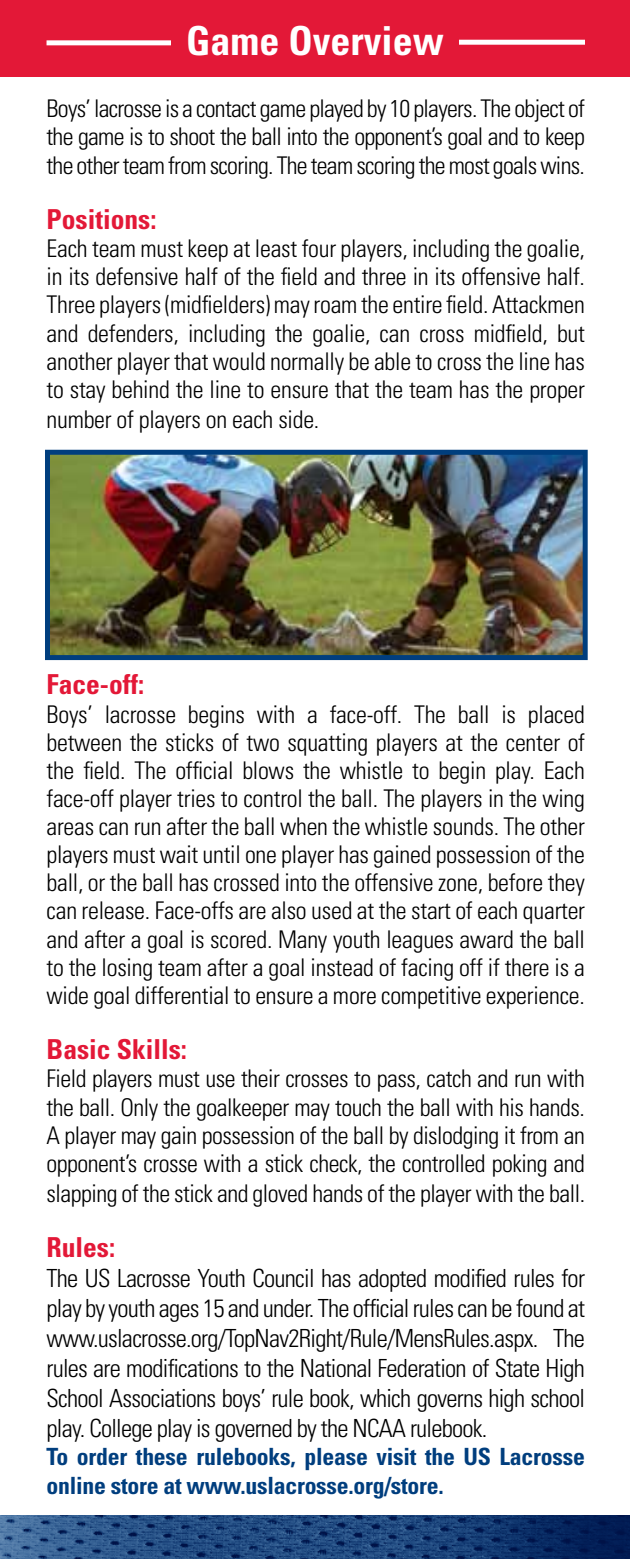
<style>
.page{position:relative;width:630px;height:1559px;background:#fff}
.page>*{position:absolute;margin:0;border:0;box-sizing:border-box;transform-origin:0 0}
.t1{font:700 condensed 40px "Univers";color:#fff}
.t2{font:700 condensed 27.5px "Univers";color:#e31837}
.t3{font:300 condensed 25px/30px "Univers";letter-spacing:-.03em;color:#000;text-align:justify}
.t4{font:300 condensed 24.5px/28.2px "Univers";letter-spacing:-.015em;color:#000;text-align:justify}
.t5{font:700 condensed 23.75px/28px "Univers";letter-spacing:-.01em;color:#003e7e}
</style>
<div class="page">
<div style="left:0;top:0;width:630px;height:77px;background:#e31837"></div>
<img style="left:1px;top:1515px;width:629px;height:44px">
<img style="left:0;top:1515px;width:1px;height:44px">
<div style="left:459px;top:40px;width:126px;height:5px;background:#fff"></div>
<div style="left:47px;top:40px;width:124px;height:5px;background:#fff"></div>
<img style="left:51px;top:456px;width:531px;height:198px">
<div style="left:45px;top:450px;width:543px;height:210px;border:5px solid #003e7e"></div>
<h1 class="t1" style="left:186px;top:16px;width:259px">Game Overview</h1>
<p class="t4" style="left:47px;top:94px;width:540px">Boys’ lacrosse is a contact game played by 10 players. The object of the game is to shoot the ball into the opponent’s goal and to keep the other team from scoring. The team scoring the most goals wins.</p>
<p class="t2" style="left:47px;top:202px;width:112px">Positions:</p>
<p class="t4" style="left:47px;top:234px;width:540px">Each team must keep at least four players, including the goalie, in its defensive half of the field and three in its offensive half.<br>Three players (midfielders) may roam the entire field. Attackmen and defenders, including the goalie, can cross midfield, but another player that would normally be able to cross the line has to stay behind the line to ensure that the team has the proper number of players on each side.</p>
<p class="t2" style="left:47px;top:668px;width:99px">Face-off:</p>
<p class="t4" style="left:47px;top:699px;width:540px">Boys’ lacrosse begins with a face-off. The ball is placed between the sticks of two squatting players at the center of the field. The official blows the whistle to begin play. Each face-off player tries to control the ball. The players in the wing areas can run after the ball when the whistle sounds. The other players must wait until one player has gained possession of the ball, or the ball has crossed into the offensive zone, before they can release. Face-offs are also used at the start of each quarter and after a goal is scored. Many youth leagues award the ball to the losing team after a goal instead of facing off if there is a wide goal differential to ensure a more competitive experience.</p>
<p class="t2" style="left:47px;top:1033px;width:142px">Basic Skills:</p>
<p class="t4" style="left:47px;top:1064px;width:540px">Field players must use their crosses to pass, catch and run with the ball. Only the goalkeeper may touch the ball with his hands.<br>A player may gain possession of the ball by dislodging it from an opponent’s crosse with a stick check, the controlled poking and slapping of the stick and gloved hands of the player with the ball.</p>
<p class="t2" style="left:47px;top:1231px;width:70px">Rules:</p>
<p class="t3" style="left:47px;top:1263px;width:540px">The US Lacrosse Youth Council has adopted modified rules for play by youth ages 15 and under. The official rules can be found at www.uslacrosse.org/TopNav2Right/Rule/MensRules.aspx. The rules are modifications to the National Federation of State High School Associations boys’ rule book, which governs high school play. College play is governed by the NCAA rulebook.</p>
<p class="t5" style="left:47px;top:1442px;width:540px">To order these rulebooks, please visit the US Lacrosse online store at www.uslacrosse.org/store.</p>
</div>
